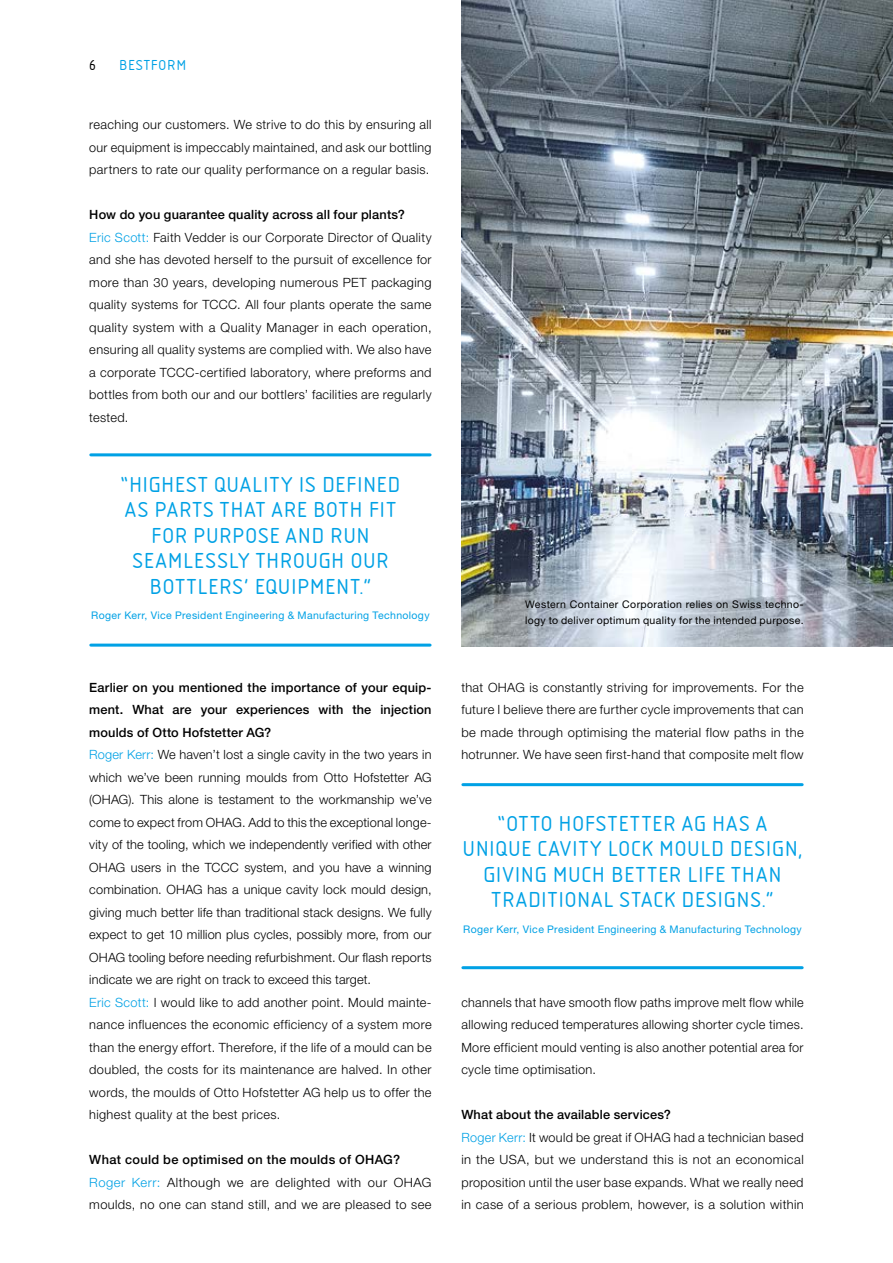
<style>
.page{position:relative;width:893px;height:1263px;background:#fff}
.page>*{position:absolute;margin:0;border:0;box-sizing:border-box;transform-origin:0 0}
.t1{font:22.5px/25.5px "Isonorm BEFOP";letter-spacing:.04em;color:#00a1e5;text-align:center}
.t2{font:15px "Isonorm BEFOP";letter-spacing:.06em;color:#00a1e5}
.t3{font:15px "Isonorm BEFOP";color:#000}
.t4{font:300 12.75px/22.5px "Helvetica Neue LT";letter-spacing:.025em;color:#000}
.t5{font:10.5px "Helvetica Neue LT";letter-spacing:.035em;color:#00a1e5}
.t6{font:10.5px/16.5px "Helvetica Neue LT";letter-spacing:.035em;color:#000}
.s1{font-weight:500}
.s2{color:#00a1e5}
</style>
<div class="page">
<img style="left:461px;top:0;width:432px;height:647px">
<hr style="left:463px;top:783px;width:339px;height:3px;background:#00a1e5">
<hr style="left:463px;top:966px;width:339px;height:3px;background:#00a1e5">
<hr style="left:91px;top:453px;width:339px;height:3px;background:#00a1e5">
<hr style="left:91px;top:644px;width:339px;height:3px;background:#00a1e5">
<p class="t3" style="left:89px;top:57px;width:8px">6</p>
<p class="t2" style="left:119px;top:57px;width:69px">BESTFORM</p>
<p class="t4" style="left:89px;top:113px;width:344px;text-align:justify">reaching our customers. We strive to do this by ensuring all our equipment is impeccably maintained, and ask our bottling partners to rate our quality performance on a regular basis.</p>
<p class="t4" style="left:89px;top:203px;width:344px"><span class="s1">How do you guarantee quality across all four plants?<br></span><span class="s2">Eric Scott:</span> Faith Vedder is our Corporate Director of Quality and she has devoted herself to the pursuit of excellence for more than 30 years, developing numerous PET packaging quality systems for TCCC. All four plants operate the same quality system with a Quality Manager in each operation, ensuring all quality systems are complied with. We also have a corporate TCCC-certified laboratory, where preforms and bottles from both our and our bottlers’ facilities are regularly tested.</p>
<h1 class="t1" style="left:121px;top:472px;width:281px">“HIGHEST QUALITY IS DEFINED<br>AS PARTS THAT ARE BOTH FIT<br>FOR PURPOSE AND RUN<br>SEAMLESSLY THROUGH OUR<br>BOTTLERS’ EQUIPMENT.”</h1>
<p class="t5" style="left:91px;top:609px;width:340px">Roger Kerr, Vice President Engineering &amp; Manufacturing Technology</p>
<p class="t6" style="left:525px;top:595px;width:280px">Western Container Corporation relies on Swiss techno&shy;logy to deliver optimum quality for the intended purpose.</p>
<p class="t4" style="left:89px;top:676px;width:344px"><span class="s1">Earlier on you mentioned the importance of your equip&shy;ment. What are your experiences with the injection moulds of Otto Hofstetter AG?<br></span><span class="s2">Roger Kerr:</span> We haven’t lost a single cavity in the two years in which we’ve been running moulds from Otto Hofstetter AG (OHAG). This alone is testament to the workmanship we’ve come to expect from OHAG. Add to this the exceptional longe&shy;vity of the tooling, which we independently verified with other OHAG users in the TCCC system, and you have a winning combination. OHAG has a unique cavity lock mould design, giving much better life than traditional stack designs. We fully expect to get 10 million plus cycles, possibly more, from our OHAG tooling before needing refurbishment. Our flash reports indicate we are right on track to exceed this target.<br><span class="s2">Eric Scott:</span> I would like to add another point. Mould mainte&shy;nance influences the economic efficiency of a system more than the energy effort. Therefore, if the life of a mould can be doubled, the costs for its maintenance are halved. In other words, the moulds of Otto Hofstetter AG help us to offer the highest quality at the best prices.</p>
<p class="t4" style="left:89px;top:1148px;width:344px"><span class="s1">What could be optimised on the moulds of OHAG?<br></span><span class="s2">Roger Kerr:</span> Although we are delighted with our OHAG moulds, no one can stand still, and we are pleased to see</p>
<p class="t4" style="left:461px;top:676px;width:344px;text-align:justify">that OHAG is constantly striving for improvements. For the future I believe there are further cycle improvements that can be made through optimising the material flow paths in the hotrunner. We have seen first-hand that composite melt flow</p>
<h1 class="t1" style="left:463px;top:811px;width:341px">“OTTO HOFSTETTER AG HAS A<br>UNIQUE CAVITY LOCK MOULD DESIGN,<br>GIVING MUCH BETTER LIFE THAN<br>TRADITIONAL STACK DESIGNS.”</h1>
<p class="t5" style="left:463px;top:923px;width:340px">Roger Kerr, Vice President Engineering &amp; Manufacturing Technology</p>
<p class="t4" style="left:461px;top:991px;width:344px;text-align:justify">channels that have smooth flow paths improve melt flow while allowing reduced temperatures allowing shorter cycle times.<br>More efficient mould venting is also another potential area for cycle time optimisation.</p>
<p class="t4" style="left:461px;top:1103px;width:344px"><span class="s1">What about the available services?<br></span><span class="s2">Roger Kerr:</span> It would be great if OHAG had a technician based in the USA, but we understand this is not an economical proposition until the user base expands. What we really need in case of a serious problem, however, is a solution within</p>
</div>
